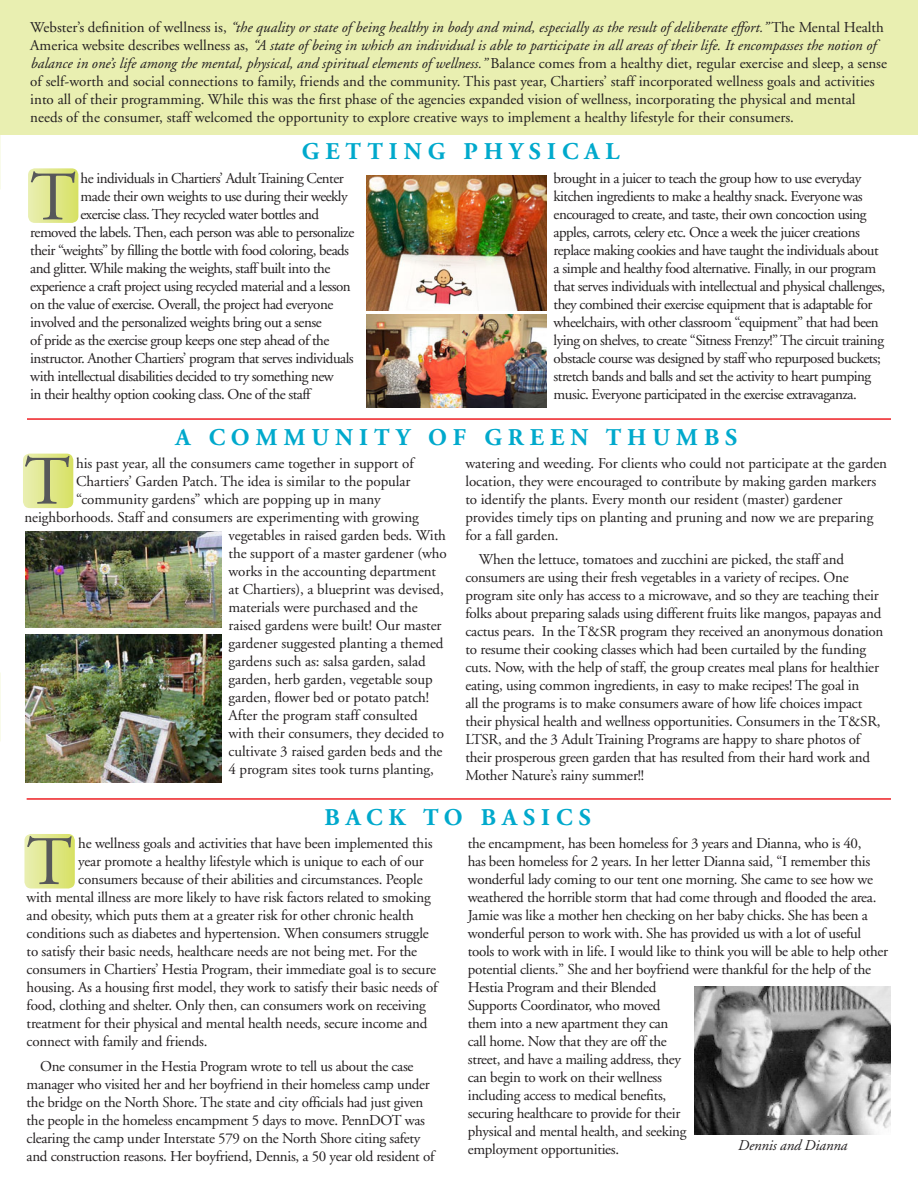
<style>
.page{position:relative;width:918px;height:1188px;background:#fff}
.page>*{position:absolute;margin:0;border:0;box-sizing:border-box;transform-origin:0 0}
.t1{font:69.3px "Adobe Garamond";color:#57585a}
.t2{font:700 24px "Adobe Garamond";letter-spacing:.25em;color:#00a9cc}
.t3{font:15px/18px "Adobe Garamond";letter-spacing:-.015em;color:#231f20}
.t4{font:15px/18px "Adobe Garamond";letter-spacing:-.035em;color:#231f20}
.t5{font:italic 15px "Adobe Garamond";letter-spacing:-.01em;color:#231f20}
.s1{font-style:italic}
</style>
<div class="page">
<svg style="left:23px;top:454px;width:50px;height:54px;background:#e0e88c"></svg>
<svg style="left:24px;top:834px;width:51px;height:55px;background:#e1e88f"></svg>
<svg style="left:28px;top:168px;width:50px;height:55px;background:#e0e88e"></svg>
<div style="left:0;top:0;width:918px;height:135px;background:#e9efb1"></div>
<hr style="left:27px;top:798px;width:864px;height:2px;background:#ee1f23">
<img style="left:26px;top:532px;width:196px;height:96px">
<img style="left:26px;top:635px;width:196px;height:148px">
<hr style="left:27px;top:418px;width:864px;height:2px;background:#ee1f23">
<img style="left:695px;top:986px;width:196px;height:148px">
<img style="left:366px;top:176px;width:181px;height:134px">
<img style="left:366px;top:315px;width:181px;height:93px">
<p class="t3" style="left:30px;top:19px;width:858px">Webster’s definition of wellness is, <span class="s1">“the quality or state of being healthy in body and mind, especially as the result of deliberate effort.”</span> The Mental Health America website describes wellness as, <span class="s1">“A state of being in which an individual is able to participate in all areas of their life. It encompasses the notion of balance in one’s life among the mental, physical, and spiritual elements of wellness.”</span> Balance comes from a healthy diet, regular exercise and sleep, a sense of self-worth and social connections to family, friends and the community. This past year, Chartiers’ staff incorporated wellness goals and activities into all of their programming. While this was the first phase of the agencies expanded vision of wellness, incorporating the physical and mental needs of the consumer, staff welcomed the opportunity to explore creative ways to implement a healthy lifestyle for their consumers.</p>
<h2 class="t2" style="left:302px;top:138px;width:44px">G ETT</h2>
<h2 class="t2" style="left:389px;top:138px;width:232px">ING PHYS ICAL</h2>
<h1 class="t1" style="left:30px;top:160px;width:46px">T</h1>
<p class="t4" style="left:81px;top:170px;width:265px">he individuals in Chartiers’ Adult Training Center</p>
<p class="t4" style="left:554px;top:170px;width:333px">brought in a juicer to teach the group how to use everyday kitchen ingredients to make a healthy snack. Everyone was encouraged to create, and taste, their own concoction using apples, carrots, celery etc. Once a week the juicer creations replace making cookies and have taught the individuals about a simple and healthy food alternative. Finally, in our program that serves individuals with intellectual and physical challenges, they combined their exercise equipment that is adaptable for wheelchairs, with other classroom “equipment” that had been lying on shelves, to create “Sitness Frenzy!” The circuit training obstacle course was designed by staff who repurposed buckets; stretch bands and balls and set the activity to heart pumping music. Everyone participated in the exercise extravaganza.</p>
<p class="t4" style="left:81px;top:188px;width:269px">made their own weights to use during their weekly</p>
<p class="t4" style="left:81px;top:206px;width:240px">exercise class. They recycled water bottles and</p>
<p class="t4" style="left:30px;top:224px;width:325px">removed the labels. Then, each person was able to personalize</p>
<p class="t4" style="left:30px;top:242px;width:320px">their “weights” by filling the bottle with food coloring, beads</p>
<p class="t4" style="left:30px;top:260px;width:301px">and glitter. While making the weights, staff built into the</p>
<p class="t4" style="left:30px;top:278px;width:322px">experience a craft project using recycled material and a lesson</p>
<p class="t4" style="left:30px;top:296px;width:304px">on the value of exercise. Overall, the project had everyone</p>
<p class="t4" style="left:30px;top:314px;width:293px">involved and the personalized weights bring out a sense</p>
<p class="t4" style="left:30px;top:332px;width:301px">of pride as the exercise group keeps one step ahead of the</p>
<p class="t4" style="left:30px;top:350px;width:325px">instructor. Another Chartiers’ program that serves individuals</p>
<p class="t4" style="left:30px;top:368px;width:305px">with intellectual disabilities decided to try something new</p>
<p class="t4" style="left:30px;top:386px;width:282px">in their healthy option cooking class. One of the staff</p>
<h2 class="t2" style="left:176px;top:424px;width:219px">A CO MMUN ITY</h2>
<h2 class="t2" style="left:428px;top:424px;width:123px">OF GREEN</h2>
<h2 class="t2" style="left:606px;top:424px;width:132px">THUMBS</h2>
<h1 class="t1" style="left:24px;top:445px;width:46px">T</h1>
<p class="t3" style="left:76px;top:454px;width:339px">his past year, all the consumers came together in support of</p>
<p class="t3" style="left:76px;top:472px;width:336px">Chartiers’ Garden Patch. The idea is similar to the popular</p>
<p class="t3" style="left:76px;top:490px;width:306px">“community gardens” which are popping up in many</p>
<p class="t3" style="left:24px;top:508px;width:396px">neighborhoods. Staff and consumers are experimenting with growing</p>
<p class="t3" style="left:228px;top:526px;width:219px">vegetables in raised garden beds. With</p>
<p class="t3" style="left:228px;top:544px;width:220px">the support of a master gardener (who</p>
<p class="t3" style="left:228px;top:562px;width:209px">works in the accounting department</p>
<p class="t3" style="left:228px;top:580px;width:217px">at Chartiers), a blueprint was devised,</p>
<p class="t3" style="left:228px;top:598px;width:191px">materials were purchased and the</p>
<p class="t3" style="left:228px;top:616px;width:215px">raised gardens were built! Our master</p>
<p class="t3" style="left:228px;top:634px;width:217px">gardener suggested planting a themed</p>
<p class="t3" style="left:228px;top:652px;width:199px">gardens such as: salsa garden, salad</p>
<p class="t3" style="left:228px;top:670px;width:206px">garden, herb garden, vegetable soup</p>
<p class="t3" style="left:228px;top:688px;width:202px">garden, flower bed or potato patch!</p>
<p class="t3" style="left:228px;top:706px;width:191px">After the program staff consulted</p>
<p class="t3" style="left:228px;top:724px;width:217px">with their consumers, they decided to</p>
<p class="t3" style="left:228px;top:742px;width:216px">cultivate 3 raised garden beds and the</p>
<p class="t3" style="left:228px;top:760px;width:207px">4 program sites took turns planting,</p>
<p class="t3" style="left:465px;top:454px;width:423px">watering and weeding. For clients who could not participate at the garden location, they were encouraged to contribute by making garden markers to identify the plants. Every month our resident (master) gardener provides timely tips on planting and pruning and now we are preparing for a fall garden.</p>
<p class="t3" style="left:465px;top:551px;width:420px;text-indent:14px">When the lettuce, tomatoes and zucchini are picked, the staff and consumers are using their fresh vegetables in a variety of recipes. One program site only has access to a microwave, and so they are teaching their folks about preparing salads using different fruits like mangos, papayas and cactus pears. In the T&amp;SR program they received an anonymous donation to resume their cooking classes which had been curtailed by the funding cuts. Now, with the help of staff, the group creates meal plans for healthier eating, using common ingredients, in easy to make recipes! The goal in<br>all the programs is to make consumers aware of how life choices impact their physical health and wellness opportunities. Consumers in the T&amp;SR, LTSR, and the 3 Adult Training Programs are happy to share photos of their prosperous green garden that has resulted from their hard work and Mother Nature’s rainy summer!!</p>
<h2 class="t2" style="left:324px;top:804px;width:119px">BACK TO</h2>
<h2 class="t2" style="left:481px;top:804px;width:93px">BASICS</h2>
<h1 class="t1" style="left:27px;top:825px;width:46px">T</h1>
<p class="t3" style="left:78px;top:835px;width:356px">he wellness goals and activities that have been implemented this</p>
<p class="t3" style="left:78px;top:853px;width:347px">year promote a healthy lifestyle which is unique to each of our</p>
<p class="t3" style="left:78px;top:871px;width:346px">consumers because of their abilities and circumstances. People</p>
<p class="t3" style="left:27px;top:889px;width:406px">with mental illness are more likely to have risk factors related to smoking</p>
<p class="t3" style="left:27px;top:907px;width:389px">and obesity, which puts them at a greater risk for other chronic health</p>
<p class="t3" style="left:27px;top:925px;width:404px">conditions such as diabetes and hypertension. When consumers struggle</p>
<p class="t3" style="left:27px;top:943px;width:392px">to satisfy their basic needs, healthcare needs are not being met. For the</p>
<p class="t3" style="left:27px;top:961px;width:411px">consumers in Chartiers’ Hestia Program, their immediate goal is to secure</p>
<p class="t3" style="left:27px;top:979px;width:412px">housing. As a housing first model, they work to satisfy their basic needs of</p>
<p class="t3" style="left:27px;top:997px;width:401px">food, clothing and shelter. Only then, can consumers work on receiving</p>
<p class="t3" style="left:27px;top:1015px;width:402px">treatment for their physical and mental health needs, secure income and</p>
<p class="t3" style="left:27px;top:1033px;width:182px">connect with family and friends.</p>
<p class="t3" style="left:27px;top:1057px;width:409px;text-indent:14px">One consumer in the Hestia Program wrote to tell us about the case manager who visited her and her boyfriend in their homeless camp under the bridge on the North Shore. The state and city officials had just given the people in the homeless encampment 5 days to move. PennDOT was clearing the camp under Interstate 579 on the North Shore citing safety and construction reasons. Her boyfriend, Dennis, a 50 year old resident of</p>
<p class="t3" style="left:468px;top:835px;width:422px">the encampment, has been homeless for 3 years and Dianna, who is 40,<br>has been homeless for 2 years. In her letter Dianna said, “I remember this wonderful lady coming to our tent one morning. She came to see how we weathered the horrible storm that had come through and flooded the area.<br>Jamie was like a mother hen checking on her baby chicks. She has been a wonderful person to work with. She has provided us with a lot of useful tools to work with in life. I would like to think you will be able to help other potential clients.” She and her boyfriend were thankful for the help of the Hestia Program and their Blended<br>Supports Coordinator, who moved<br>them into a new apartment they can<br>call home. Now that they are off the<br>street, and have a mailing address, they<br>can begin to work on their wellness<br>including access to medical benefits,<br>securing healthcare to provide for their<br>physical and mental health, and seeking<br>employment opportunities.</p>
<p class="t5" style="left:738px;top:1138px;width:111px">Dennis and Dianna</p>
</div>
